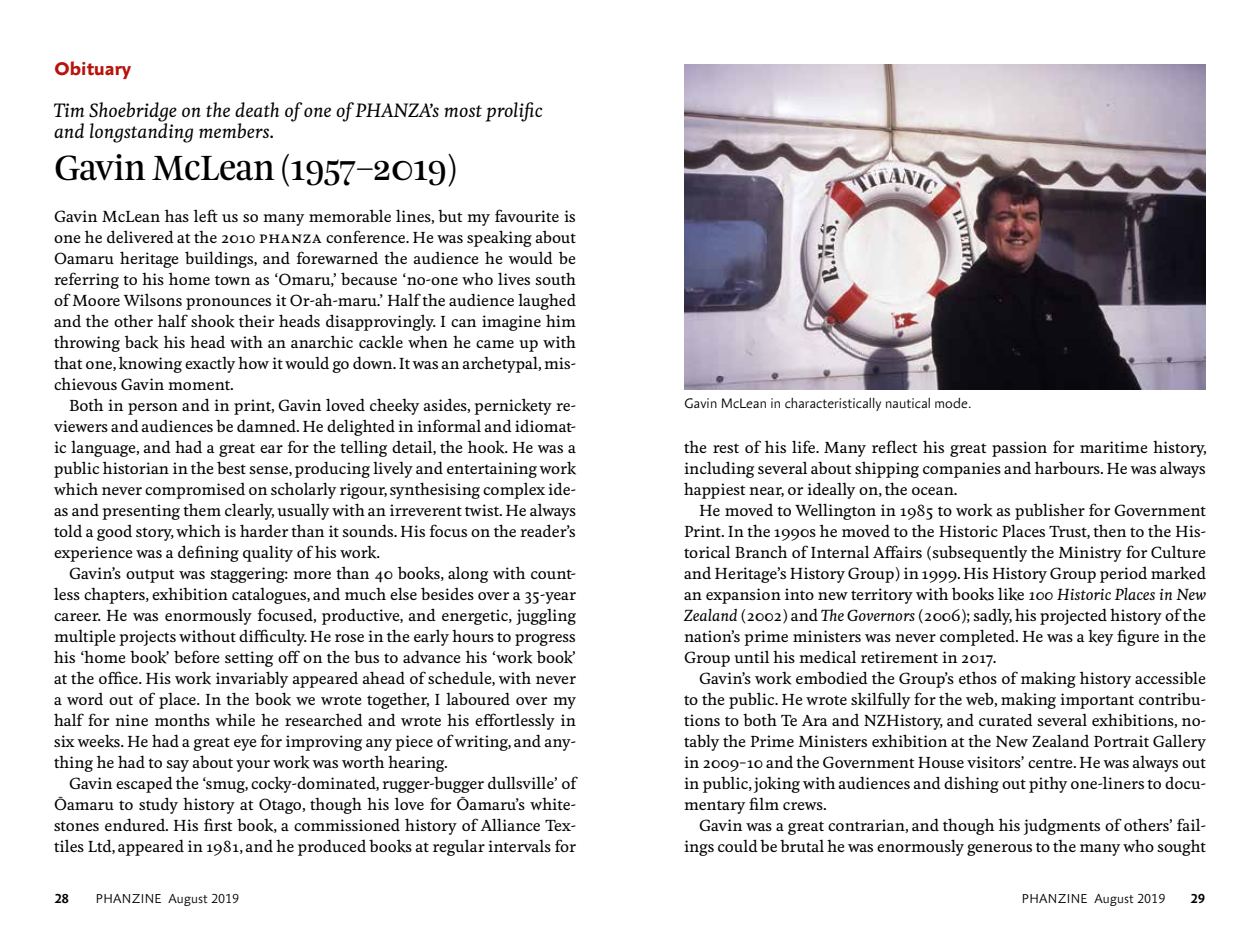
<style>
.page{position:relative;width:1260px;height:936px;background:#fff}
.page>*{position:absolute;margin:0;border:0;box-sizing:border-box;transform-origin:0 0}
.t1{font:31.5px "Feijoa Display";color:#000}
.t2{font:italic 500 18px/21px "Feijoa";color:#000}
.t3{font:700 18px "Anselm Sans";color:#b7130b}
.t4{font:500 15px/21px "Feijoa";color:#000;text-align:justify}
.t5{font:300 13.5px "Anselm Sans";color:#000}
.t6{font:300 12.75px "Anselm Sans";letter-spacing:.025em;color:#000}
.t7{font:500 12.75px "Anselm Sans";color:#000}
.s1{font-style:italic}
</style>
<div class="page">
<img style="left:684px;top:64px;width:522px;height:326px">
<p class="t3" style="left:54px;top:56px;width:79px">Obituary</p>
<p class="t2" style="left:54px;top:101px;width:490px">Tim Shoebridge on the death of one of PHANZA’s most prolific and longstanding members.</p>
<h1 class="t1" style="left:54px;top:147px;width:404px">Gavin McLean (1957–2019)</h1>
<p class="t4" style="left:54px;top:206px;width:524px">Gavin McLean has left us so many memorable lines, but my favourite is one he delivered at the 2010 PHANZA conference. He was speaking about Oamaru heritage buildings, and forewarned the audience he would be referring to his home town as ‘Omaru,’ because ‘no-one who lives south of Moore Wilsons pronounces it Or-ah-maru.’ Half the audience laughed and the other half shook their heads disapprovingly. I can imagine him throwing back his head with an anarchic cackle when he came up with that one, knowing exactly how it would go down. It was an archetypal, mis&shy;chievous Gavin moment.</p>
<p class="t4" style="left:54px;top:395px;width:524px;text-indent:15px">Both in person and in print, Gavin loved cheeky asides, pernickety re&shy;viewers and audiences be damned. He delighted in informal and idiomat&shy;ic language, and had a great ear for the telling detail, the hook. He was a public historian in the best sense, producing lively and entertaining work which never compromised on scholarly rigour, synthesising complex ide&shy;as and presenting them clearly, usually with an irreverent twist. He always told a good story, which is harder than it sounds. His focus on the reader’s experience was a defining quality of his work.</p>
<p class="t4" style="left:54px;top:563px;width:524px;text-indent:15px">Gavin’s output was staggering: more than 40 books, along with count&shy;less chapters, exhibition catalogues, and much else besides over a 35-year career. He was enormously focused, productive, and energetic, juggling multiple projects without difficulty. He rose in the early hours to progress his ‘home book’ before setting off on the bus to advance his ‘work book’ at the office. His work invariably appeared ahead of schedule, with never a word out of place. In the book we wrote together, I laboured over my half for nine months while he researched and wrote his effortlessly in six weeks. He had a great eye for improving any piece of writing, and any&shy;thing he had to say about your work was worth hearing.</p>
<p class="t4" style="left:54px;top:773px;width:525px;text-indent:15px">Gavin escaped the ‘smug, cocky-dominated, rugger-bugger dullsville’ of Ōamaru to study history at Otago, though his love for Ōamaru’s white&shy;stones endured. His first book, a commissioned history of Alliance Tex&shy;tiles Ltd, appeared in 1981, and he produced books at regular intervals for</p>
<p class="t5" style="left:684px;top:394px;width:289px">Gavin McLean in characteristically nautical mode.</p>
<p class="t4" style="left:684px;top:437px;width:524px">the rest of his life. Many reflect his great passion for maritime history, including several about shipping companies and harbours. He was always happiest near, or ideally on, the ocean.</p>
<p class="t4" style="left:684px;top:500px;width:524px;text-indent:15px">He moved to Wellington in 1985 to work as publisher for Government Print. In the 1990s he moved to the Historic Places Trust, then to the His&shy;torical Branch of Internal Affairs (subsequently the Ministry for Culture and Heritage’s History Group) in 1999. His History Group period marked an expansion into new territory with books like <span class="s1">100 Historic Places in New Zealand</span> (2002) and <span class="s1">The Governors</span> (2006); sadly, his projected history of the nation’s prime ministers was never completed. He was a key figure in the Group until his medical retirement in 2017.</p>
<p class="t4" style="left:684px;top:668px;width:524px;text-indent:15px">Gavin’s work embodied the Group’s ethos of making history accessible to the public. He wrote skilfully for the web, making important contribu&shy;tions to both Te Ara and NZHistory, and curated several exhibitions, no&shy;tably the Prime Ministers exhibition at the New Zealand Portrait Gallery in 2009–10 and the Government House visitors’ centre. He was always out in public, joking with audiences and dishing out pithy one-liners to docu&shy;mentary film crews.</p>
<p class="t4" style="left:684px;top:815px;width:523px;text-align:right">Gavin was a great contrarian, and though his judgments of others’ fail&shy;ings could be brutal he was enormously generous to the many who sought</p>
<p class="t7" style="left:55px;top:890px;width:16px">28</p>
<p class="t6" style="left:96px;top:890px;width:145px">PHANZINE August 2019</p>
<p class="t6" style="left:1022px;top:890px;width:145px">PHANZINE August 2019</p>
<p class="t7" style="left:1191px;top:890px;width:16px">29</p>
</div>
